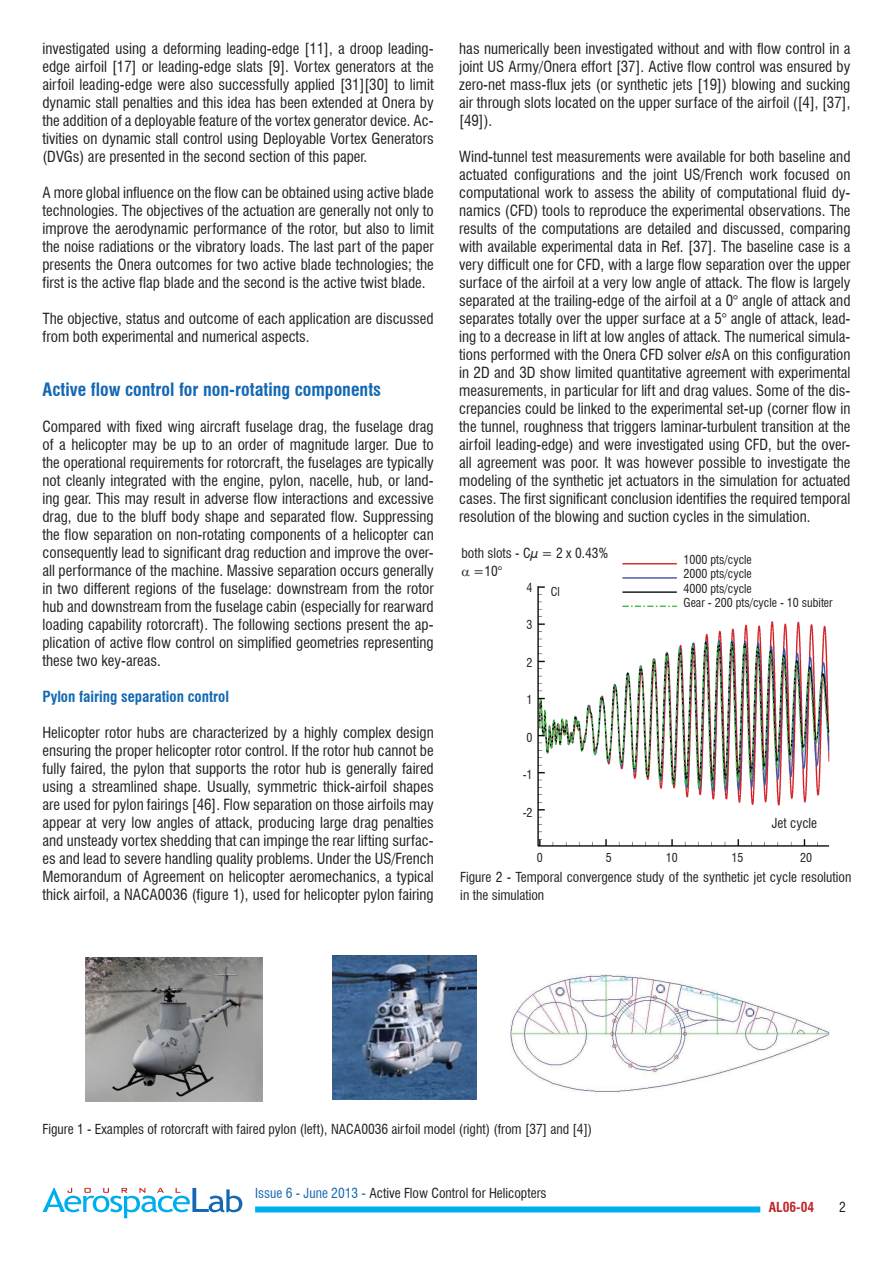
<style>
.page{position:relative;width:893px;height:1263px;background:#fff}
.page>*{position:absolute;margin:0;border:0;box-sizing:border-box;transform-origin:0 0}
.t1{font:700 condensed 18px "Swiss 721 BT";color:#1468b3}
.t2{font:condensed 15px/18px "Swiss 721 BT";color:#231f20;text-align:justify}
.t3{font:700 condensed 15px "Swiss 721 BT";color:#1468b3}
.t4{font:condensed 13.5px/18px "Swiss 721 BT";color:#231f20}
.t5{font:700 condensed 13.5px "Swiss 721 BT";color:#c0262d}
.t6{font:condensed 12px/14.4px "Swiss 721 BT";color:#231f20}
.s1{font-style:italic}
.s2{color:#1468b3}
</style>
<div class="page">
<div style="left:255px;top:1206px;width:505px;height:6px;background:#00aeef"></div>
<svg style="left:43px;top:1188px;width:199px;height:30px"></svg>
<img style="left:85px;top:958px;width:178px;height:143px">
<img style="left:333px;top:956px;width:143px;height:143px">
<img style="left:510px;top:975px;width:319px;height:117px">
<img style="left:537px;top:563px;width:293px;height:283px">
<p class="t2" style="left:43px;top:40px;width:393px">investigated using a deforming leading-edge [11], a droop leading&shy;edge airfoil [17] or leading-edge slats [9]. Vortex generators at the airfoil leading-edge were also successfully applied [31][30] to limit dynamic stall penalties and this idea has been extended at Onera by the addition of a deployable feature of the vortex generator device. Ac&shy;tivities on dynamic stall control using Deployable Vortex Generators (DVGs) are presented in the second section of this paper.</p>
<p class="t2" style="left:43px;top:184px;width:393px">A more global influence on the flow can be obtained using active blade technologies. The objectives of the actuation are generally not only to improve the aerodynamic performance of the rotor, but also to limit the noise radiations or the vibratory loads. The last part of the paper presents the Onera outcomes for two active blade technologies; the first is the active flap blade and the second is the active twist blade.</p>
<p class="t2" style="left:43px;top:310px;width:393px">The objective, status and outcome of each application are discussed from both experimental and numerical aspects.</p>
<p class="t1" style="left:43px;top:379px;width:340px">Active flow control for non-rotating components</p>
<p class="t2" style="left:43px;top:418px;width:393px">Compared with fixed wing aircraft fuselage drag, the fuselage drag of a helicopter may be up to an order of magnitude larger. Due to the operational requirements for rotorcraft, the fuselages are typically not cleanly integrated with the engine, pylon, nacelle, hub, or land&shy;ing gear. This may result in adverse flow interactions and excessive drag, due to the bluff body shape and separated flow. Suppressing the flow separation on non-rotating components of a helicopter can consequently lead to significant drag reduction and improve the over&shy;all performance of the machine. Massive separation occurs generally in two different regions of the fuselage: downstream from the rotor hub and downstream from the fuselage cabin (especially for rearward loading capability rotorcraft). The following sections present the ap&shy;plication of active flow control on simplified geometries representing these two key-areas.</p>
<p class="t3" style="left:43px;top:688px;width:188px">Pylon fairing separation control</p>
<p class="t2" style="left:43px;top:724px;width:393px">Helicopter rotor hubs are characterized by a highly complex design ensuring the proper helicopter rotor control. If the rotor hub cannot be fully faired, the pylon that supports the rotor hub is generally faired using a streamlined shape. Usually, symmetric thick-airfoil shapes are used for pylon fairings [46]. Flow separation on those airfoils may appear at very low angles of attack, producing large drag penalties and unsteady vortex shedding that can impinge the rear lifting surfac&shy;es and lead to severe handling quality problems. Under the US/French Memorandum of Agreement on helicopter aeromechanics, a typical thick airfoil, a NACA0036 (figure 1), used for helicopter pylon fairing</p>
<p class="t2" style="left:459px;top:40px;width:393px">has numerically been investigated without and with flow control in a joint US Army/Onera effort [37]. Active flow control was ensured by zero-net mass-flux jets (or synthetic jets [19]) blowing and sucking air through slots located on the upper surface of the airfoil ([4], [37], [49]).</p>
<p class="t2" style="left:459px;top:148px;width:393px">Wind-tunnel test measurements were available for both baseline and actuated configurations and the joint US/French work focused on computational work to assess the ability of computational fluid dy&shy;namics (CFD) tools to reproduce the experimental observations. The results of the computations are detailed and discussed, comparing with available experimental data in Ref. [37]. The baseline case is a very difficult one for CFD, with a large flow separation over the upper surface of the airfoil at a very low angle of attack. The flow is largely separated at the trailing-edge of the airfoil at a 0° angle of attack and separates totally over the upper surface at a 5° angle of attack, lead&shy;ing to a decrease in lift at low angles of attack. The numerical simula&shy;tions performed with the Onera CFD solver <span class="s1">els</span>A on this configuration in 2D and 3D show limited quantitative agreement with experimental measurements, in particular for lift and drag values. Some of the dis&shy;crepancies could be linked to the experimental set-up (corner flow in the tunnel, roughness that triggers laminar-turbulent transition at the airfoil leading-edge) and were investigated using CFD, but the over&shy;all agreement was poor. It was however possible to investigate the modeling of the synthetic jet actuators in the simulation for actuated cases. The first significant conclusion identifies the required temporal resolution of the blowing and suction cycles in the simulation.</p>
<p class="t4" style="left:473px;top:544px;width:136px;text-indent:-12px">both slots - Cµ = 2 x 0.43% =10°</p>
<p class="t6" style="left:527px;top:580px;width:7px">4</p>
<p class="t6" style="left:527px;top:618px;width:7px">3</p>
<p class="t6" style="left:527px;top:655px;width:7px">2</p>
<p class="t6" style="left:527px;top:693px;width:7px">1</p>
<p class="t6" style="left:527px;top:730px;width:7px">0</p>
<p class="t6" style="left:523px;top:768px;width:11px">-1</p>
<p class="t6" style="left:523px;top:805px;width:11px">-2</p>
<p class="t6" style="left:551px;top:584px;width:11px">Cl</p>
<p class="t6" style="left:684px;top:552px;width:151px">1000 pts/cycle<br>2000 pts/cycle<br>4000 pts/cycle<br>Gear - 200 pts/cycle - 10 subiter</p>
<p class="t4" style="left:772px;top:814px;width:47px">Jet cycle</p>
<p class="t6" style="left:537px;top:850px;width:7px">0</p>
<p class="t6" style="left:606px;top:850px;width:7px">5</p>
<p class="t6" style="left:666px;top:850px;width:13px">10</p>
<p class="t6" style="left:731px;top:850px;width:13px">15</p>
<p class="t6" style="left:800px;top:850px;width:13px">20</p>
<p class="t4" style="left:460px;top:868px;width:393px">Figure 2 - Temporal convergence study of the synthetic jet cycle resolution in the simulation</p>
<p class="t4" style="left:43px;top:1120px;width:551px">Figure 1 - Examples of rotorcraft with faired pylon (left), NACA0036 airfoil model (right) (from [37] and [4])</p>
<p class="t4" style="left:255px;top:1184px;width:293px"><span class="s2">Issue 6 - June 2013 -</span> Active Flow Control for Helicopters</p>
<p class="t5" style="left:769px;top:1199px;width:47px">AL06-04</p>
<p class="t4" style="left:839px;top:1198px;width:8px">2</p>
</div>
